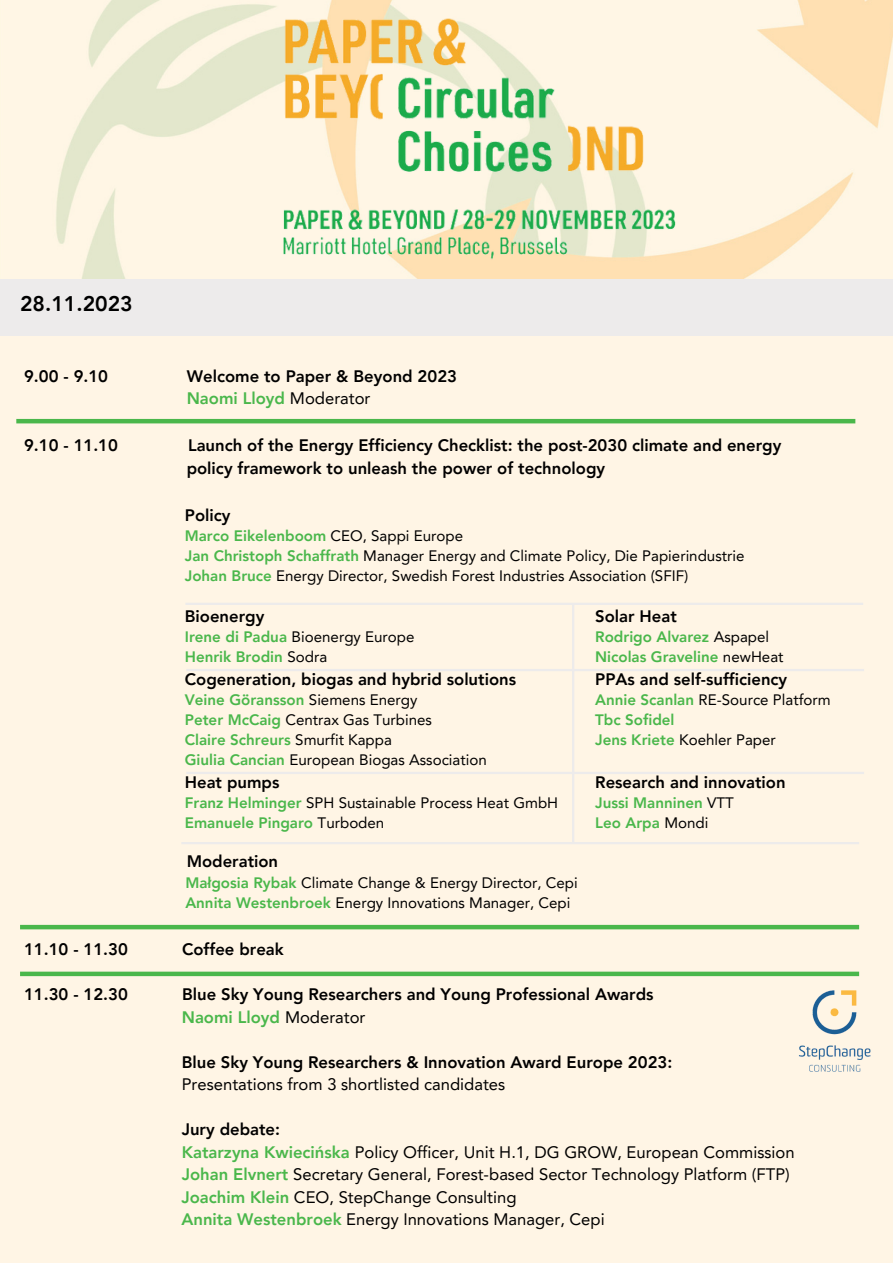
<style>
.page{position:relative;width:893px;height:1264px;background:#fff}
.page>*{position:absolute;margin:0;border:0;box-sizing:border-box;transform-origin:0 0}
.t1{font:800 21.15px "Avenir LT Pro";color:#000}
.t2{font:800 16.65px "Avenir LT Pro";color:#000}
.t3{font:16.65px "Avenir LT Pro";color:#000}
.t4{font:800 16.65px "Avenir LT Pro";color:#4ab74b}
.t5{font:15.15px "Avenir LT Pro";color:#000}
.t6{font:800 15.15px "Avenir LT Pro";color:#4ab74b}
.s1{font-weight:400;color:#000}
.s2{font-weight:800;color:#4ab74b}
</style>
<div class="page">
<div style="left:0;top:0;width:892px;height:1262px;background:#fff5e5"></div>
<svg style="left:82px;top:278px;width:663px;height:1px"></svg>
<div style="left:0;top:279px;width:892px;height:56px;background:#edebeb"></div>
<img style="left:56px;top:0;width:836px;height:278px">
<img style="left:201px;top:0;width:506px;height:279px">
<hr style="left:16px;top:419px;width:839px;height:4px;background:#4ab74b">
<div style="left:20px;top:924px;width:839px;height:5px;background:#4ab74b"></div>
<div style="left:20px;top:971px;width:839px;height:5px;background:#4ab74b"></div>
<img style="left:799px;top:990px;width:72px;height:81px">
<hr style="left:572px;top:605px;width:2px;height:237px;background:#edebeb">
<hr style="left:185px;top:602px;width:678px;height:3px;background:#edebeb">
<hr style="left:181px;top:842px;width:678px;height:2px;background:#edebeb">
<hr style="left:186px;top:669px;width:678px;height:2px;background:#edebeb">
<hr style="left:186px;top:771px;width:678px;height:3px;background:#edebeb">
<p class="t1" style="left:20px;top:295px;width:114px">28.11.2023</p>
<p class="t2" style="left:24px;top:369px;width:86px">9.00 - 9.10</p>
<p class="t2" style="left:187px;top:369px;width:272px">Welcome to Paper &amp; Beyond 2023</p>
<p class="t4" style="left:187px;top:391px;width:185px">Naomi Lloyd <span class="s1">Moderator</span></p>
<p class="t2" style="left:24px;top:439px;width:95px">9.10 - 11.10</p>
<p class="t2" style="left:188px;top:439px;width:594px">Launch of the Energy Efficiency Checklist: the post-2030 climate and energy</p>
<p class="t2" style="left:187px;top:461px;width:420px">policy framework to unleash the power of technology</p>
<p class="t2" style="left:185px;top:508px;width:47px">Policy</p>
<p class="t6" style="left:185px;top:529px;width:280px">Marco Eikelenboom <span class="s1">CEO, Sappi Europe</span></p>
<p class="t5" style="left:185px;top:549px;width:561px"><span class="s2">Jan Christoph Schaffrath</span> Manager Energy and Climate Policy, Die Papierindustrie</p>
<p class="t5" style="left:185px;top:570px;width:505px"><span class="s2">Johan Bruce</span> Energy Director, Swedish Forest Industries Association (SFIF)</p>
<p class="t2" style="left:595px;top:609px;width:83px">Solar Heat</p>
<p class="t6" style="left:595px;top:630px;width:175px">Rodrigo Alvarez <span class="s1">Aspapel</span></p>
<p class="t6" style="left:595px;top:650px;width:190px">Nicolas Graveline <span class="s1">newHeat</span></p>
<p class="t2" style="left:595px;top:672px;width:193px">PPAs and self-sufficiency</p>
<p class="t5" style="left:595px;top:693px;width:237px"><span class="s2">Annie Scanlan</span> RE-Source Platform</p>
<p class="t6" style="left:595px;top:713px;width:81px">Tbc Sofidel</p>
<p class="t5" style="left:595px;top:733px;width:182px"><span class="s2">Jens Kriete</span> Koehler Paper</p>
<p class="t2" style="left:595px;top:775px;width:192px">Research and innovation</p>
<p class="t6" style="left:595px;top:796px;width:140px">Jussi Manninen <span class="s1">VTT</span></p>
<p class="t6" style="left:595px;top:817px;width:115px">Leo Arpa <span class="s1">Mondi</span></p>
<p class="t2" style="left:185px;top:609px;width:81px">Bioenergy</p>
<p class="t5" style="left:185px;top:630px;width:231px"><span class="s2">Irene di Padua</span> Bioenergy Europe</p>
<p class="t6" style="left:185px;top:650px;width:144px">Henrik Brodin <span class="s1">Sodra</span></p>
<p class="t2" style="left:185px;top:672px;width:333px">Cogeneration, biogas and hybrid solutions</p>
<p class="t6" style="left:185px;top:693px;width:234px">Veine Göransson <span class="s1">Siemens Energy</span></p>
<p class="t5" style="left:185px;top:713px;width:249px"><span class="s2">Peter McCaig</span> Centrax Gas Turbines</p>
<p class="t6" style="left:185px;top:733px;width:208px">Claire Schreurs <span class="s1">Smurfit Kappa</span></p>
<p class="t5" style="left:185px;top:754px;width:303px"><span class="s2">Giulia Cancian</span> European Biogas Association</p>
<p class="t2" style="left:185px;top:775px;width:96px">Heat pumps</p>
<p class="t5" style="left:185px;top:796px;width:375px"><span class="s2">Franz Helminger</span> SPH Sustainable Process Heat GmbH</p>
<p class="t6" style="left:185px;top:817px;width:201px">Emanuele Pingaro <span class="s1">Turboden</span></p>
<p class="t2" style="left:187px;top:854px;width:93px">Moderation</p>
<p class="t5" style="left:185px;top:876px;width:394px"><span class="s2">Małgosia Rybak</span> Climate Change &amp; Energy Director, Cepi</p>
<p class="t5" style="left:185px;top:896px;width:386px"><span class="s2">Annita Westenbroek</span> Energy Innovations Manager, Cepi</p>
<p class="t2" style="left:24px;top:942px;width:105px">11.10 - 11.30</p>
<p class="t2" style="left:182px;top:942px;width:103px">Coffee break</p>
<p class="t2" style="left:24px;top:987px;width:105px">11.30 - 12.30</p>
<p class="t2" style="left:182px;top:987px;width:473px">Blue Sky Young Researchers and Young Professional Awards</p>
<p class="t4" style="left:182px;top:1010px;width:185px">Naomi Lloyd <span class="s1">Moderator</span></p>
<p class="t2" style="left:182px;top:1054px;width:492px">Blue Sky Young Researchers &amp; Innovation Award Europe 2023:</p>
<p class="t3" style="left:182px;top:1077px;width:325px">Presentations from 3 shortlisted candidates</p>
<p class="t2" style="left:182px;top:1122px;width:100px">Jury debate:</p>
<p class="t3" style="left:182px;top:1144px;width:614px"><span class="s2">Katarzyna Kwiecińska</span> Policy Officer, Unit H.1, DG GROW, European Commission</p>
<p class="t3" style="left:182px;top:1167px;width:609px"><span class="s2">Johan Elvnert</span> Secretary General, Forest-based Sector Technology Platform (FTP)</p>
<p class="t3" style="left:181px;top:1189px;width:336px"><span class="s2">Joachim Klein</span> CEO, StepChange Consulting</p>
<p class="t3" style="left:181px;top:1212px;width:425px"><span class="s2">Annita Westenbroek</span> Energy Innovations Manager, Cepi</p>
</div>
